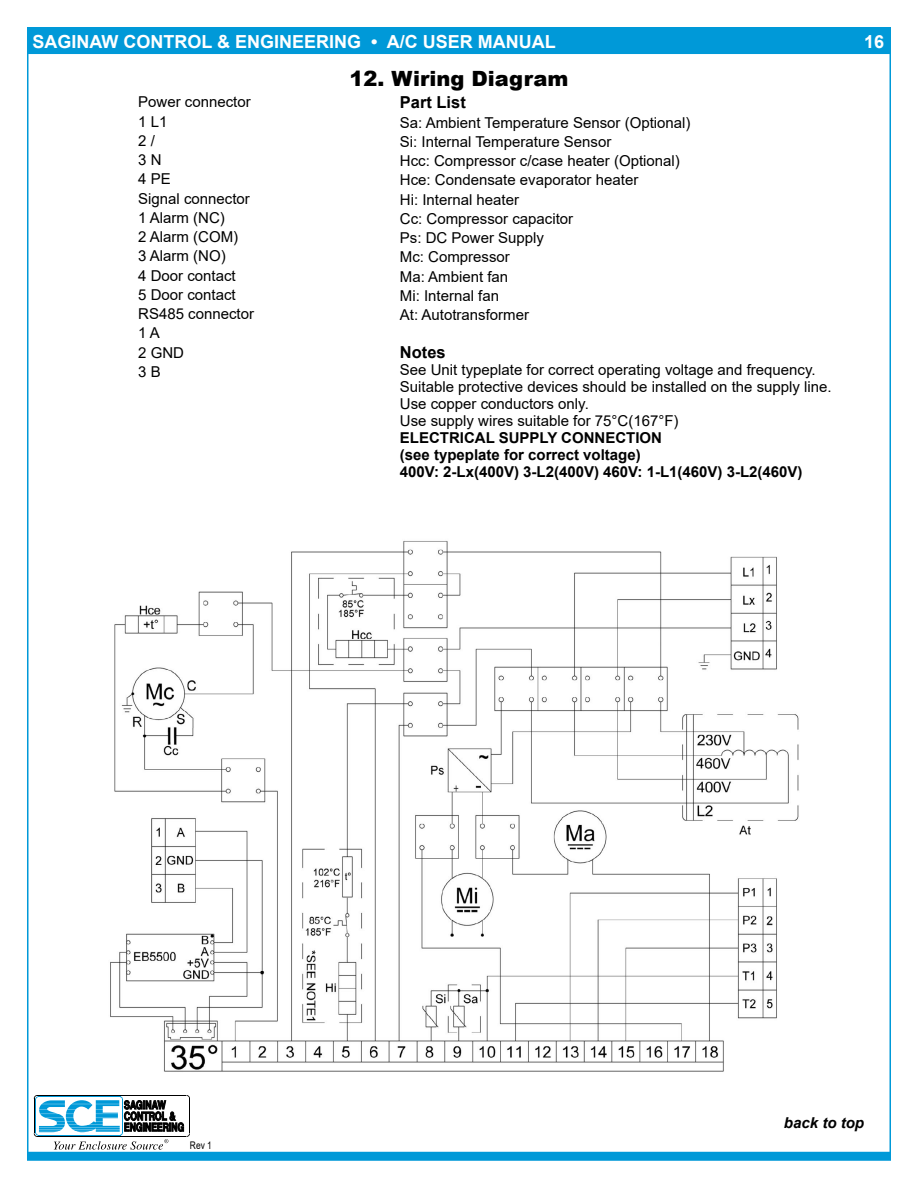
<style>
.page{position:relative;width:918px;height:1188px;background:#fff}
.page>*{position:absolute;margin:0;border:0;box-sizing:border-box;transform-origin:0 0}
.t1{font:900 21px "Arial";color:#000}
.t2{font:700 18px "Arial";color:#fff}
.t3{font:700 16.5px "Arial";color:#000}
.t4{font:15px/19.2px "Arial";color:#000}
.t5{font:700 15px/17px "Arial";color:#000}
.t6{font:italic 700 15px "Arial";color:#000}
.t7{font:10.5px "Arial";color:#000;scale:.8 1}
.s1{font-weight:400;font-size:12px;color:#000}
</style>
<div class="page">
<div style="left:27px;top:1152px;width:864px;height:9px;background:#0099d8"></div>
<svg style="left:34px;top:1095px;width:156px;height:55px"></svg>
<div style="left:27px;top:27px;width:864px;height:27px;background:#0099d8"></div>
<img style="left:110px;top:541px;width:689px;height:531px">
<p class="t2" style="left:28px;top:29px;width:529px"><span class="s1">B</span>SAGINAW CONTROL &amp; ENGINEERING • A/C USER MANUAL</p>
<p class="t2" style="left:864px;top:29px;width:22px">16</p>
<h1 class="t1" style="left:350px;top:63px;width:220px">12. Wiring Diagram</h1>
<p class="t4" style="left:138px;top:92px;width:117px">Power connector<br>1 L1<br>2 /<br>3 N<br>4 PE<br>Signal connector<br>1 Alarm (NC)<br>2 Alarm (COM)<br>3 Alarm (NO)<br>4 Door contact<br>5 Door contact<br>RS485 connector<br>1 A<br>2 GND<br>3 B</p>
<p class="t3" style="left:400px;top:91px;width:68px">Part List</p>
<p class="t4" style="left:400px;top:113px;width:292px">Sa: Ambient Temperature Sensor (Optional)<br>Si: Internal Temperature Sensor<br>Hcc: Compressor c/case heater (Optional)<br>Hce: Condensate evaporator heater<br>Hi: Internal heater<br>Cc: Compressor capacitor<br>Ps: DC Power Supply<br>Mc: Compressor<br>Ma: Ambient fan<br>Mi: Internal fan<br>At: Autotransformer</p>
<p class="t3" style="left:400px;top:341px;width:47px">Notes</p>
<p class="t4" style="left:400px;top:361px;width:433px;line-height:17px">See Unit typeplate for correct operating voltage and frequency.<br>Suitable protective devices should be installed on the supply line.<br>Use copper conductors only.<br>Use supply wires suitable for 75°C(167°F)</p>
<p class="t5" style="left:400px;top:430px;width:404px">ELECTRICAL SUPPLY CONNECTION<br>(see typeplate for correct voltage)<br>400V: 2-Lx(400V) 3-L2(400V) 460V: 1-L1(460V) 3-L2(460V)</p>
<p class="t7" style="left:190px;top:1138px;width:29px">Rev 1</p>
<p class="t6" style="left:784px;top:1113px;width:82px">back to top</p>
</div>
